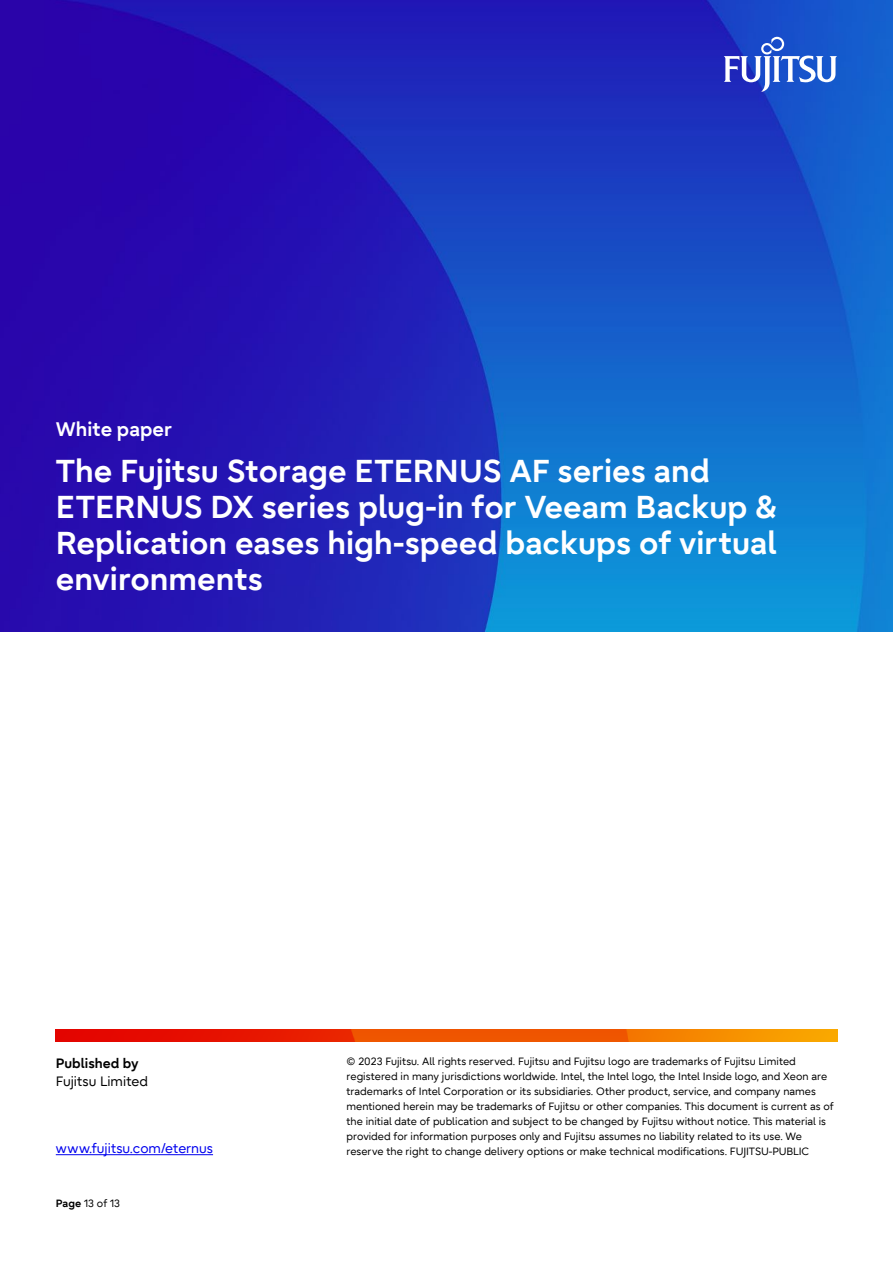
<style>
.page{position:relative;width:893px;height:1263px;background:#fff}
.page>*{position:absolute;margin:0;border:0;box-sizing:border-box;transform-origin:0 0}
.t1{font:700 31.5px/36px "Fujitsu Infinity Pro";color:#fff}
.t2{font:700 19.5px "Fujitsu Infinity Pro";color:#fff}
.t3{font:13.5px "Fujitsu Infinity Pro";color:#00e}
.t4{font:13.5px "Fujitsu Infinity Pro";color:#000}
.t5{font:700 13.5px "Fujitsu Infinity Pro";color:#000}
.t6{font:10.5px/15px "Fujitsu Infinity Pro";color:#000}
.s1{font-weight:700}
</style>
<div class="page">
<img style="left:0;top:0;width:893px;height:631px">
<svg style="left:724px;top:37px;width:113px;height:55px"></svg>
<img style="left:56px;top:1029px;width:781px;height:13px">
<hr style="left:56px;top:1154px;width:157px;height:1px;background:#00e">
<h2 class="t2" style="left:56px;top:416px;width:118px">White paper</h2>
<h1 class="t1" style="left:56px;top:453px;width:722px">The Fujitsu Storage ETERNUS AF series and ETERNUS DX series plug-in for Veeam Backup &amp; Replication eases high-speed backups of virtual environments</h1>
<p class="t5" style="left:56px;top:1054px;width:84px">Published by</p>
<p class="t4" style="left:56px;top:1072px;width:94px">Fujitsu Limited</p>
<p class="t3" style="left:56px;top:1140px;width:159px">www.fujitsu.com/eternus</p>
<p class="t6" style="left:56px;top:1196px;width:66px"><span class="s1">Page</span> 13 of 13</p>
<p class="t6" style="left:347px;top:1054px;width:489px">© 2023 Fujitsu. All rights reserved. Fujitsu and Fujitsu logo are trademarks of Fujitsu Limited registered in many jurisdictions worldwide. Intel, the Intel logo, the Intel Inside logo, and Xeon are trademarks of Intel Corporation or its subsidiaries. Other product, service, and company names mentioned herein may be trademarks of Fujitsu or other companies. This document is current as of the initial date of publication and subject to be changed by Fujitsu without notice. This material is provided for information purposes only and Fujitsu assumes no liability related to its use. We reserve the right to change delivery options or make technical modifications. FUJITSU-PUBLIC</p>
</div>
